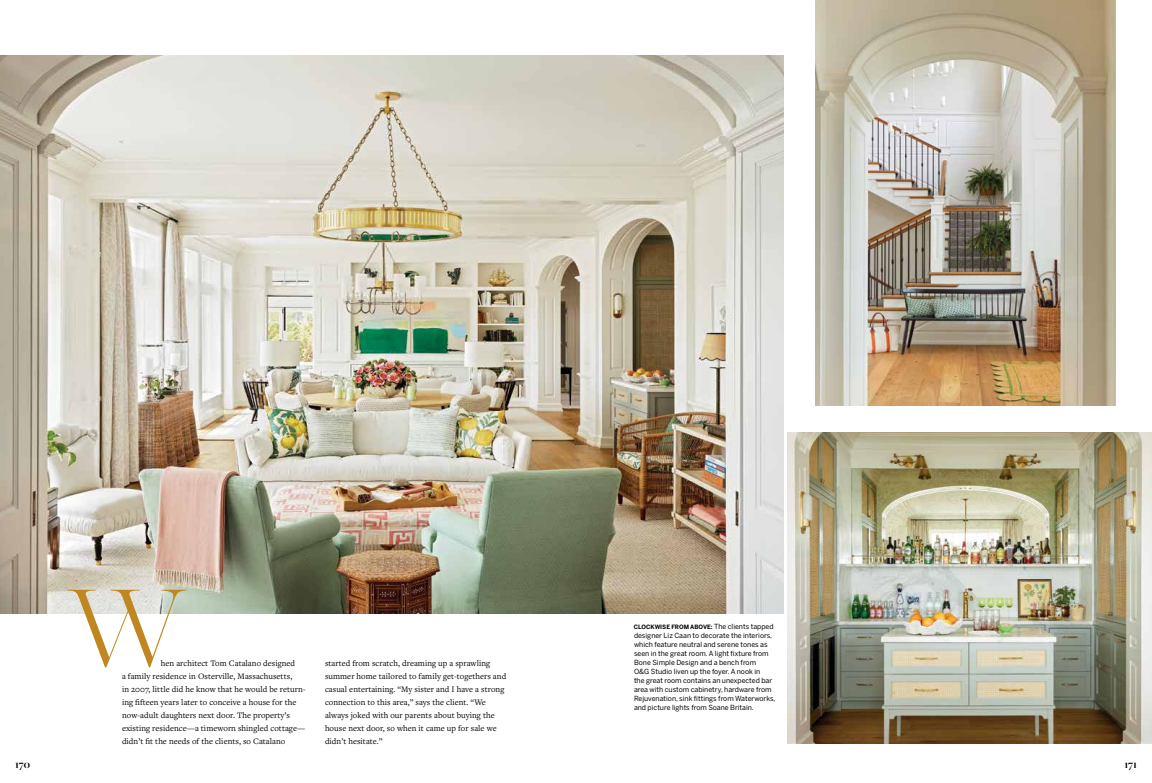
<style>
.page{position:relative;width:1152px;height:783px;background:#fff}
.page>*{position:absolute;margin:0;border:0;box-sizing:border-box;transform-origin:0 0}
.t1{font:300 122px "Freight Big Pro";color:#c08720}
.t2{font:700 11px "Freight Big Pro";color:#000}
.t3{font:8.7px/13px "Freight Text Pro";letter-spacing:.005em;color:#000}
.t4{font:7px/9px "Benton Sans";color:#000}
.t5{font:700 5.9px "Benton Sans";color:#000}
.s1{font-weight:400;font-size:7px}
</style>
<div class="page">
<img style="left:0;top:55px;width:784px;height:559px">
<img style="left:815px;top:0;width:301px;height:406px">
<img style="left:787px;top:432px;width:365px;height:312px">
<h1 class="t1" style="left:67px;top:549px;width:122px">W</h1>
<p class="t3" style="left:122px;top:656px;width:185px;text-indent:39px">hen architect Tom Catalano designed<br>a family residence in Osterville, Massachusetts,<br>in 2007, little did he know that he would be return&shy;ing fifteen years later to conceive a house for the now-adult daughters next door. The property’s existing residence—a timeworn shingled cottage— didn’t fit the needs of the clients, so Catalano</p>
<p class="t3" style="left:325px;top:656px;width:183px">started from scratch, dreaming up a sprawling summer home tailored to family get-togethers and casual entertaining. “My sister and I have a strong connection to this area,” says the client. “We always joked with our parents about buying the house next door, so when it came up for sale we didn’t hesitate.”</p>
<p class="t5" style="left:634px;top:623px;width:141px">CLOCKWISE FROM ABOVE: <span class="s1">The clients tapped</span></p>
<p class="t4" style="left:634px;top:630px;width:143px">designer Liz Caan to decorate the interiors, which feature neutral and serene tones as seen in the great room. A light fixture from Bone Simple Design and a bench from<br>O&amp;G Studio liven up the foyer. A nook in<br>the great room contains an unexpected bar area with custom cabinetry, hardware from Rejuvenation, sink fittings from Waterworks, and picture lights from Soane Britain.</p>
<p class="t2" style="left:15px;top:757px;width:17px">170</p>
<p class="t2" style="left:1125px;top:757px;width:14px">171</p>
</div>
